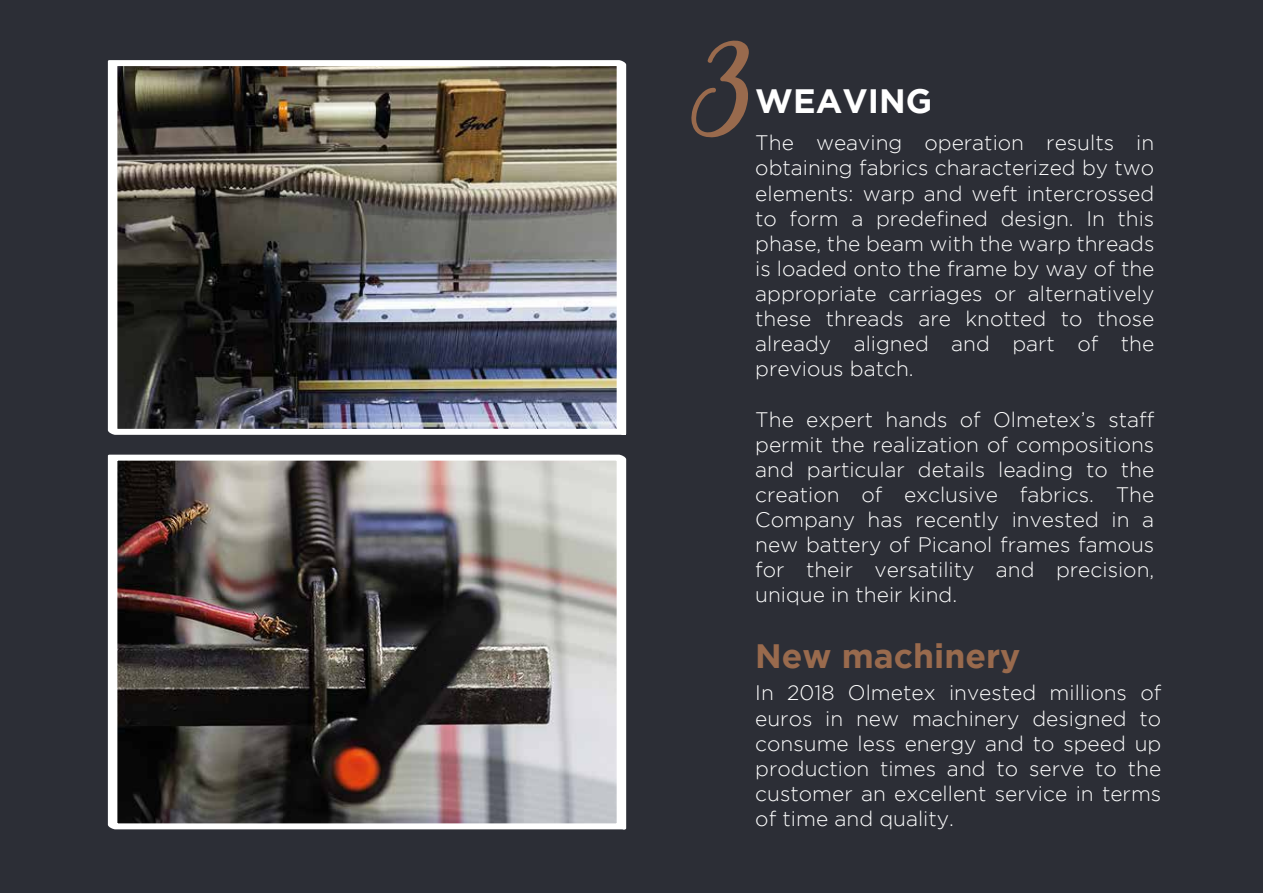
<style>
.page{position:relative;width:1263px;height:893px;background:#2c2e36}
.page>*{position:absolute;margin:0;border:0;box-sizing:border-box;transform-origin:0 0}
.t1{font:156.15px "flashlight";color:#996a4d}
.t2{font:700 33.75px "Gotham";color:#996a4d}
.t3{font:700 33.75px "Gotham";color:#fff}
.t4{font:300 20.85px/25px "Gotham";color:#fff;text-align:justify}
</style>
<div class="page">
<img style="left:108px;top:455px;width:519px;height:375px">
<img style="left:108px;top:60px;width:519px;height:375px">
<h1 class="t1" style="left:687px;top:4px;width:68px">3</h1>
<h2 class="t3" style="left:755px;top:81px;width:178px">WEAVING</h2>
<p class="t4" style="left:755px;top:130px;width:401px">The weaving operation results in obtaining fabrics characterized by two elements: warp and weft intercrossed to form a predefined design. In this phase, the beam with the warp threads is loaded onto the frame by way of the appropriate carriages or alternatively these threads are knotted to those already aligned and part of the previous batch.</p>
<p class="t4" style="left:755px;top:406px;width:401px">The expert hands of Olmetex’s staff permit the realization of compositions and particular details leading to the creation of exclusive fabrics. The Company has recently invested in a new battery of Picanol frames famous for their versatility and precision, unique in their kind.</p>
<h2 class="t2" style="left:755px;top:637px;width:267px">New machinery</h2>
<p class="t4" style="left:755px;top:680px;width:408px">In 2018 Olmetex invested millions of euros in new machinery designed to consume less energy and to speed up production times and to serve to the customer an excellent service in terms of time and quality.</p>
</div>
